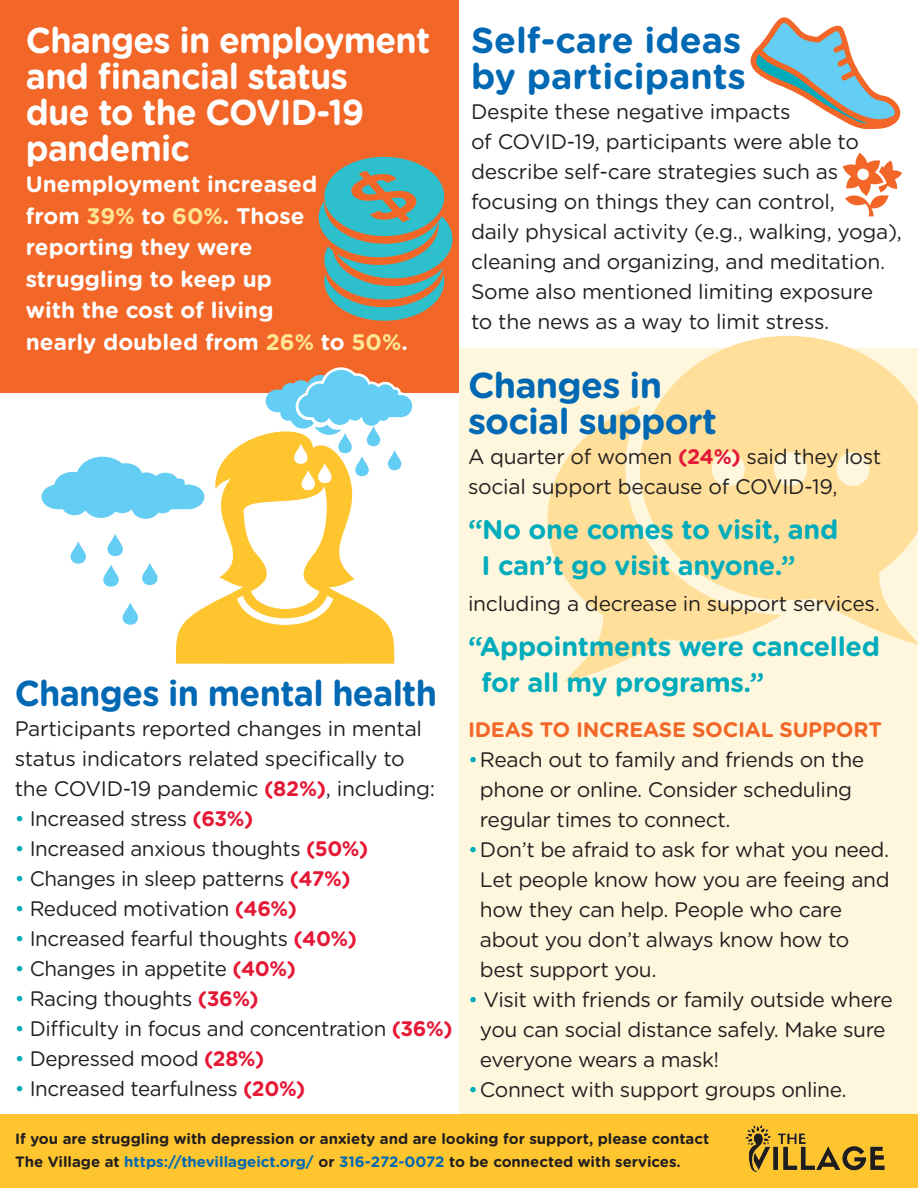
<style>
.page{position:relative;width:918px;height:1188px;background:#fff}
.page>*{position:absolute;margin:0;border:0;box-sizing:border-box;transform-origin:0 0}
.t1{font:700 36px/36px "Gotham Rounded";letter-spacing:-.02em;color:#fff;scale:.95 1}
.t2{font:700 36px/36px "Gotham Rounded";color:#0168b3}
.t3{font:700 36px/36px "Gotham Rounded";letter-spacing:-.02em;color:#0168b3}
.t4{font:700 36px "Gotham Rounded";letter-spacing:-.02em;color:#0168b3;scale:.95 1}
.t5{font:700 27px/36px "Gotham Rounded";letter-spacing:-.01em;color:#00acbb}
.t6{font:700 22.5px/31.5px "Gotham Rounded";color:#fff}
.t7{font:21px/30px "Gotham Rounded";letter-spacing:-.02em;color:#231f20}
.t8{font:700 21px "Gotham Rounded";letter-spacing:-.01em;color:#f26728}
.t9{font:700 15px/22.5px "Gotham Rounded";color:#231f20}
.s1{color:#ffe694}
.s2{font-weight:700;color:#e51836}
.s3{color:#00acbb}
.s4{color:#0168b3}
</style>
<div class="page">
<div style="left:460px;top:349px;width:458px;height:839px;background:#fef7de"></div>
<div style="left:0;top:0;width:459px;height:392px;background:#f26728"></div>
<svg style="left:318px;top:156px;width:135px;height:165px"></svg>
<svg style="left:175px;top:434px;width:221px;height:230px"></svg>
<svg style="left:388px;top:450px;width:13px;height:20px"></svg>
<svg style="left:266px;top:367px;width:150px;height:68px"></svg>
<svg style="left:294px;top:444px;width:14px;height:20px"></svg>
<svg style="left:318px;top:463px;width:14px;height:20px"></svg>
<svg style="left:302px;top:470px;width:13px;height:20px"></svg>
<svg style="left:338px;top:433px;width:14px;height:20px"></svg>
<svg style="left:355px;top:456px;width:14px;height:20px"></svg>
<svg style="left:367px;top:426px;width:13px;height:20px"></svg>
<svg style="left:103px;top:565px;width:16px;height:22px"></svg>
<svg style="left:71px;top:542px;width:15px;height:22px"></svg>
<svg style="left:108px;top:534px;width:15px;height:22px"></svg>
<svg style="left:123px;top:603px;width:15px;height:22px"></svg>
<svg style="left:142px;top:563px;width:16px;height:22px"></svg>
<svg style="left:41px;top:453px;width:167px;height:70px"></svg>
<svg style="left:843px;top:153px;width:59px;height:63px"></svg>
<svg style="left:548px;top:336px;width:370px;height:346px;fill:#ffdf9a"></svg>
<svg style="left:750px;top:17px;width:151px;height:112px"></svg>
<div style="left:0;top:1115px;width:918px;height:73px;background:#fec52e"></div>
<img style="left:745px;top:1125px;width:140px;height:48px">
<h1 class="t1" style="left:26px;top:20px;width:427px">Changes in employment and financial status<br>due to the COVID-19 pandemic</h1>
<p class="t6" style="left:26px;top:167px;width:383px">Unemployment increased<br>from <span class="s1">39%</span> to <span class="s1">60%</span>. Those reporting they were<br>struggling to keep up<br>with the cost of living<br>nearly doubled from <span class="s1">26%</span> to <span class="s1">50%</span>.</p>
<h1 class="t2" style="left:471px;top:21px;width:276px">Self-care ideas by participants</h1>
<p class="t7" style="left:471px;top:96px;width:433px">Despite these negative impacts<br>of COVID-19, participants were able to describe self-care strategies such as focusing on things they can control,<br>daily physical activity (e.g., walking, yoga), cleaning and organizing, and meditation.<br>Some also mentioned limiting exposure<br>to the news as a way to limit stress.</p>
<h1 class="t3" style="left:468px;top:366px;width:251px">Changes in social support</h1>
<p class="t7" style="left:468px;top:441px;width:415px">A quarter of women <span class="s2">(24%)</span> said they lost social support because of COVID-19,</p>
<p class="t5" style="left:482px;top:511px;width:358px;text-indent:-14px">“No one comes to visit, and<br>I can’t go visit anyone.”</p>
<p class="t7" style="left:468px;top:588px;width:413px">including a decrease in support services.</p>
<p class="t5" style="left:482px;top:628px;width:400px;text-indent:-14px">“Appointments were cancelled for all my programs.”</p>
<p class="t8" style="left:468px;top:714px;width:416px">IDEAS TO INCREASE SOCIAL SUPPORT</p>
<p class="t7" style="left:480px;top:744px;width:386px;text-indent:-12px"><span class="s3">•</span>Reach out to family and friends on the phone or online. Consider scheduling regular times to connect.</p>
<p class="t7" style="left:480px;top:834px;width:411px;text-indent:-12px"><span class="s3">•</span>Don’t be afraid to ask for what you need.<br>Let people know how you are feeing and how they can help. People who care about you don’t always know how to best support you.</p>
<p class="t7" style="left:480px;top:984px;width:414px;text-indent:-12px"><span class="s3">•</span> Visit with friends or family outside where you can social distance safely. Make sure everyone wears a mask!</p>
<p class="t7" style="left:468px;top:1074px;width:380px"><span class="s3">•</span>Connect with support groups online.</p>
<p class="t9" style="left:15px;top:1127px;width:696px">If you are struggling with depression or anxiety and are looking for support, please contact<br>The Village at <span class="s4">https://thevillageict.org/</span> or <span class="s4">316-272-0072</span> to be connected with services.</p>
<h1 class="t4" style="left:15px;top:667px;width:446px">Changes in mental health</h1>
<p class="t7" style="left:15px;top:713px;width:422px">Participants reported changes in mental status indicators related specifically to the COVID-19 pandemic <span class="s2">(82%)</span>, including:</p>
<p class="t7" style="left:15px;top:803px;width:240px"><span class="s3">•</span> Increased stress <span class="s2">(63%)</span></p>
<p class="t7" style="left:15px;top:833px;width:355px"><span class="s3">•</span> Increased anxious thoughts <span class="s2">(50%)</span></p>
<p class="t7" style="left:15px;top:863px;width:337px"><span class="s3">•</span> Changes in sleep patterns <span class="s2">(47%)</span></p>
<p class="t7" style="left:15px;top:893px;width:284px"><span class="s3">•</span> Reduced motivation <span class="s2">(46%)</span></p>
<p class="t7" style="left:15px;top:923px;width:344px"><span class="s3">•</span> Increased fearful thoughts <span class="s2">(40%)</span></p>
<p class="t7" style="left:15px;top:953px;width:283px"><span class="s3">•</span> Changes in appetite <span class="s2">(40%)</span></p>
<p class="t7" style="left:15px;top:983px;width:246px"><span class="s3">•</span> Racing thoughts <span class="s2">(36%)</span></p>
<p class="t7" style="left:15px;top:1013px;width:439px"><span class="s3">•</span> Difficulty in focus and concentration <span class="s2">(36%)</span></p>
<p class="t7" style="left:15px;top:1043px;width:251px"><span class="s3">•</span> Depressed mood <span class="s2">(28%)</span></p>
<p class="t7" style="left:15px;top:1073px;width:292px"><span class="s3">•</span> Increased tearfulness <span class="s2">(20%)</span></p>
</div>
